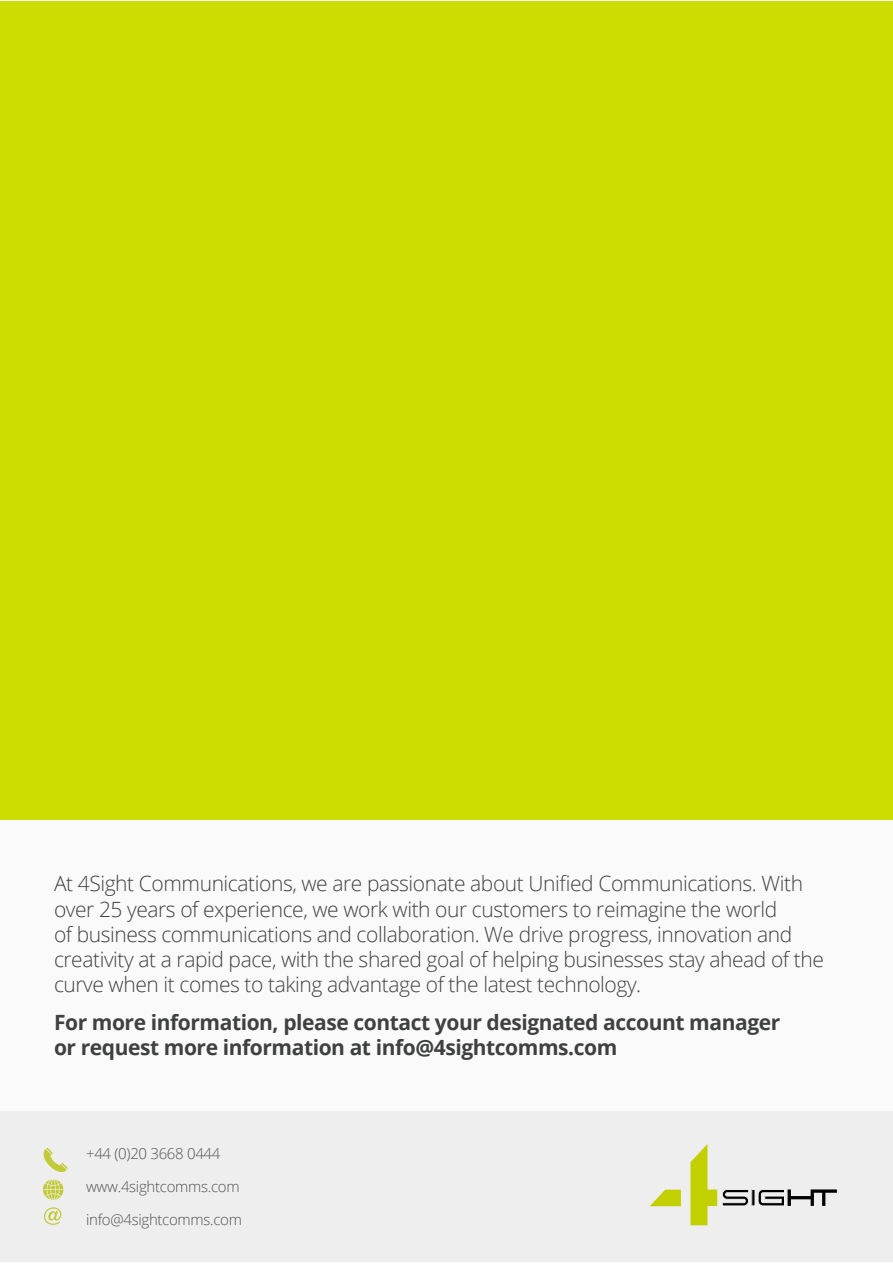
<style>
.page{position:relative;width:893px;height:1263px;background:#fff}
.page>*{position:absolute;margin:0;border:0;box-sizing:border-box;transform-origin:0 0}
.t1{font:300 21px/25.2px "Open Sans";letter-spacing:-.02em;color:#3f4040}
.t2{font:700 21px/25.2px "Open Sans";letter-spacing:-.02em;color:#3f4040}
.t3{font:300 15px "Open Sans";letter-spacing:-.02em;color:#575756}
</style>
<div class="page">
<div style="left:0;top:805px;width:893px;height:458px;background:#fafafa"></div>
<div style="left:0;top:1px;width:893px;height:818px;background:#ccdb00"></div>
<div style="left:0;top:1111px;width:892px;height:151px;background:#eee"></div>
<p class="t1" style="left:54px;top:870px;width:771px">At 4Sight Communications, we are passionate about Unified Communications. With over 25 years of experience, we work with our customers to reimagine the world<br>of business communications and collaboration. We drive progress, innovation and creativity at a rapid pace, with the shared goal of helping businesses stay ahead of the curve when it comes to taking advantage of the latest technology.</p>
<p class="t2" style="left:54px;top:1009px;width:728px">For more information, please contact your designated account manager or request more information at info@4sightcomms.com</p>
<p class="t3" style="left:86px;top:1143px;width:136px">+44 (0)20 3668 0444</p>
<p class="t3" style="left:86px;top:1176px;width:155px">www.4sightcomms.com</p>
<p class="t3" style="left:86px;top:1209px;width:157px">info@4sightcomms.com</p>
</div>
